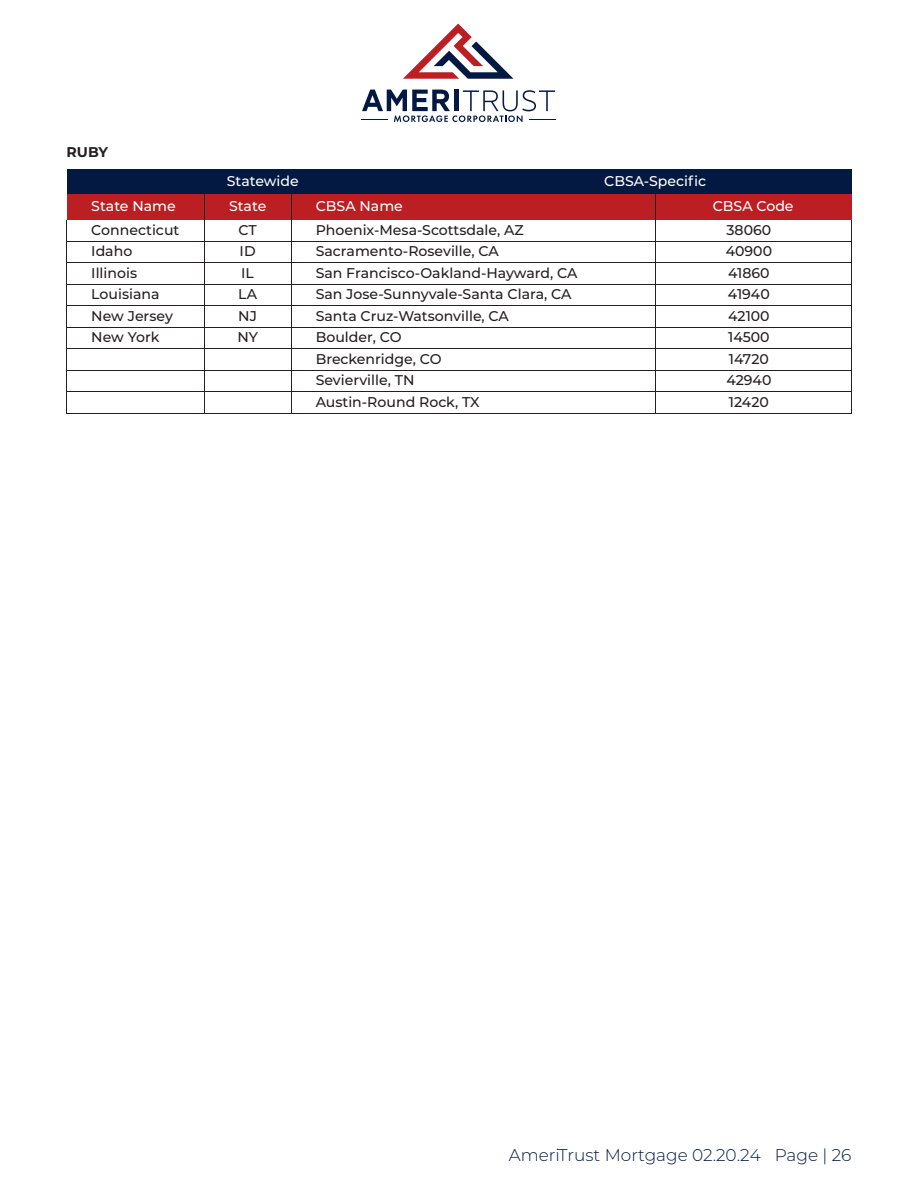
<style>
.page{position:relative;width:918px;height:1188px;background:#fff}
.page>*{position:absolute;margin:0;border:0;box-sizing:border-box;transform-origin:0 0}
.t1{font:300 16.95px "Montserrat";color:#031942}
.t2{font:500 14.1px/21.5px "Montserrat";color:#231f20}
.t3{font:500 14.1px "Montserrat";color:#fff}
.t4{font:700 14.1px "Montserrat";color:#231f20}
</style>
<div class="page">
<svg style="left:403px;top:24px;width:111px;height:55px"></svg>
<svg style="left:362px;top:90px;width:193px;height:32px"></svg>
<hr style="left:67px;top:241px;width:784px;height:1px;background:#231f20">
<hr style="left:67px;top:262px;width:784px;height:1px;background:#231f20">
<hr style="left:67px;top:284px;width:784px;height:1px;background:#231f20">
<hr style="left:67px;top:305px;width:784px;height:1px;background:#231f20">
<hr style="left:67px;top:327px;width:784px;height:1px;background:#231f20">
<hr style="left:67px;top:348px;width:784px;height:1px;background:#231f20">
<hr style="left:67px;top:370px;width:784px;height:1px;background:#231f20">
<hr style="left:67px;top:391px;width:784px;height:1px;background:#231f20">
<hr style="left:67px;top:413px;width:784px;height:1px;background:#231f20">
<div style="left:67px;top:169px;width:784px;height:25px;background:#031942"></div>
<div style="left:67px;top:194px;width:784px;height:26px;background:#bb1e23"></div>
<hr style="left:851px;top:220px;width:1px;height:193px;background:#231f20">
<hr style="left:655px;top:194px;width:1px;height:219px;background:#231f20">
<hr style="left:291px;top:194px;width:1px;height:219px;background:#231f20">
<hr style="left:67px;top:220px;width:1px;height:193px;background:#231f20">
<hr style="left:204px;top:194px;width:1px;height:219px;background:#231f20">
<p class="t4" style="left:67px;top:146px;width:43px">RUBY</p>
<p class="t3" style="left:227px;top:175px;width:74px">S etat w di e</p>
<p class="t3" style="left:604px;top:175px;width:104px">C B S A S- p e f iic c</p>
<p class="t3" style="left:229px;top:200px;width:39px">S etat</p>
<p class="t3" style="left:713px;top:200px;width:82px">CBSA Code</p>
<p class="t3" style="left:91px;top:200px;width:86px">State Name</p>
<p class="t2" style="left:91px;top:220px;width:90px">Connecticut</p>
<p class="t2" style="left:316px;top:220px;width:263px">Phoenix-Mesa-Scottsdale, AZ<br>Sacramento-Roseville, CA<br>San Francisco-Oakland-Hayward, CA<br>San Jose-Sunnyvale-Santa Clara, CA<br>Santa Cruz-Watsonville, CA<br>Boulder, CO<br>Breckenridge, CO<br>Sevierville, TN<br>Austin-Round Rock, TX</p>
<p class="t3" style="left:316px;top:200px;width:89px">C B S A N ma e</p>
<p class="t2" style="left:238px;top:220px;width:20px">CT</p>
<p class="t2" style="left:726px;top:220px;width:48px">38060<br>40900<br>41860<br>41940<br>42100<br>14500<br>14720<br>42940<br>12420</p>
<p class="t2" style="left:91px;top:241px;width:83px">Idaho<br>Illinois<br>Louisiana<br>New Jersey<br>New York</p>
<p class="t2" style="left:240px;top:241px;width:18px">ID</p>
<p class="t2" style="left:237px;top:262px;width:22px">IL<br>LA<br>NJ<br>NY</p>
<p class="t1" style="left:509px;top:1145px;width:344px">AmeriTrust Mortgage 02.20.24 Page | 26</p>
</div>
